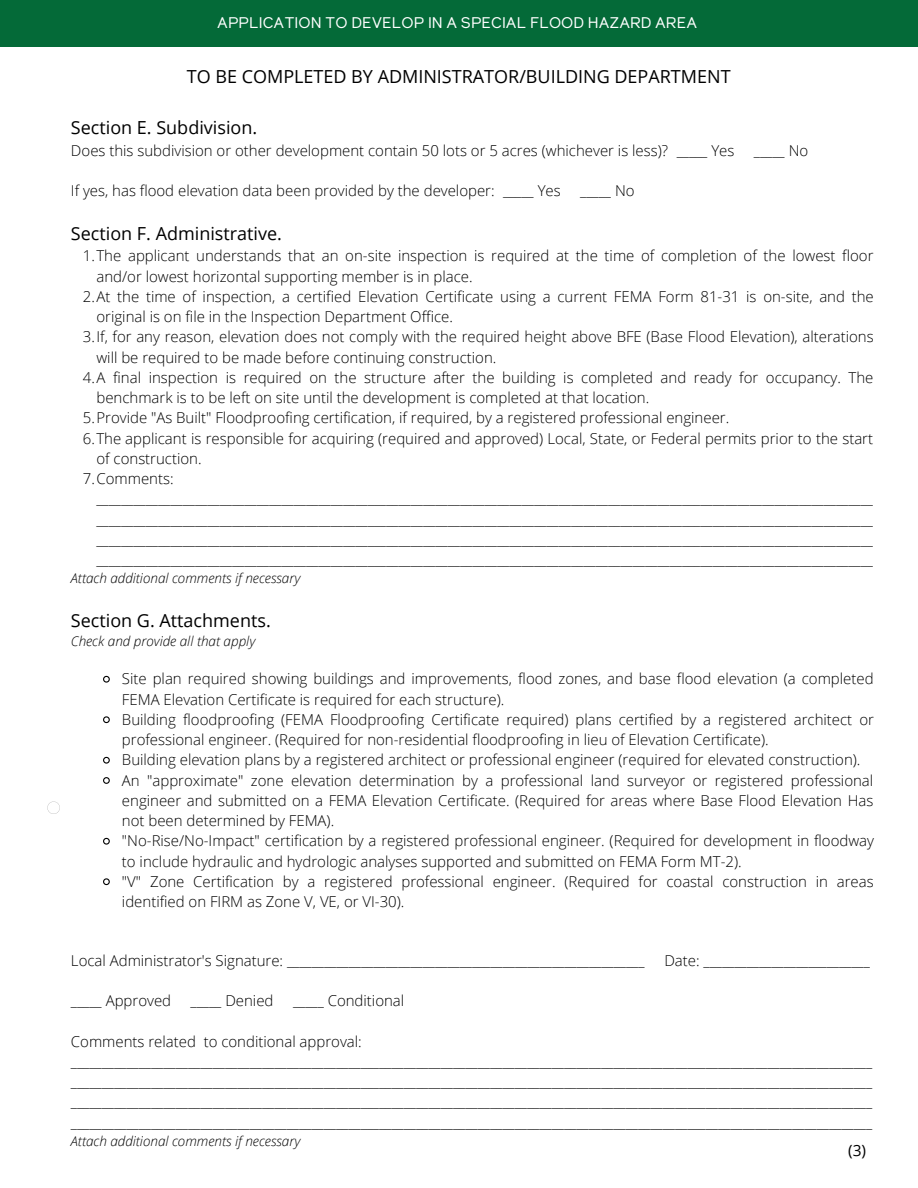
<style>
.page{position:relative;width:918px;height:1188px;background:#fff}
.page>*{position:absolute;margin:0;border:0;box-sizing:border-box;transform-origin:0 0}
.t1{font:18px "Open Sans";color:#000}
.t2{font:15.45px "Reader";color:#fff}
.t3{font:15.45px "Open Sans";color:#000}
.t4{font:300 15px/20.2px "Open Sans";color:#000}
.t5{font:italic 300 13.5px "Open Sans";color:#000}
</style>
<div class="page">
<div style="left:0;top:0;width:918px;height:46px;background:#046a38"></div>
<svg style="left:47px;top:802px;width:13px;height:12px"></svg>
<svg style="left:103px;top:675px;width:7px;height:8px"></svg>
<svg style="left:103px;top:716px;width:7px;height:8px"></svg>
<svg style="left:103px;top:756px;width:7px;height:8px"></svg>
<svg style="left:103px;top:777px;width:7px;height:7px"></svg>
<svg style="left:103px;top:837px;width:7px;height:8px"></svg>
<svg style="left:103px;top:878px;width:7px;height:8px"></svg>
<p class="t2" style="left:217px;top:16px;width:481px">APPLICATION TO DEVELOP IN A SPECIAL FLOOD HAZARD AREA</p>
<p class="t1" style="left:187px;top:64px;width:545px">TO BE COMPLETED BY ADMINISTRATOR/BUILDING DEPARTMENT</p>
<p class="t1" style="left:71px;top:115px;width:188px">Section E. Subdivision.</p>
<p class="t4" style="left:71px;top:140px;width:665px">Does this subdivision or other development contain 50 lots or 5 acres (whichever is less)? _____ Yes</p>
<p class="t4" style="left:754px;top:140px;width:56px">_____ No</p>
<p class="t4" style="left:71px;top:180px;width:491px">If yes, has flood elevation data been provided by the developer: _____ Yes</p>
<p class="t4" style="left:580px;top:180px;width:56px">_____ No</p>
<p class="t1" style="left:71px;top:221px;width:213px">Section F. Administrative.</p>
<p class="t4" style="left:96px;top:245px;width:779px;text-indent:-14px">1.The applicant understands that an on-site inspection is required at the time of completion of the lowest floor and/or lowest horizontal supporting member is in place.</p>
<p class="t4" style="left:96px;top:286px;width:779px;text-indent:-14px">2.At the time of inspection, a certified Elevation Certificate using a current FEMA Form 81-31 is on-site, and the original is on file in the Inspection Department Office.</p>
<p class="t4" style="left:96px;top:326px;width:779px;text-indent:-14px">3.If, for any reason, elevation does not comply with the required height above BFE (Base Flood Elevation), alterations will be required to be made before continuing construction.</p>
<p class="t4" style="left:96px;top:367px;width:779px;text-indent:-14px">4.A final inspection is required on the structure after the building is completed and ready for occupancy. The benchmark is to be left on site until the development is completed at that location.</p>
<p class="t4" style="left:83px;top:407px;width:648px">5.Provide "As Built" Floodproofing certification, if required, by a registered professional engineer.</p>
<p class="t4" style="left:96px;top:428px;width:778px;text-indent:-14px">6.The applicant is responsible for acquiring (required and approved) Local, State, or Federal permits prior to the start of construction.</p>
<p class="t4" style="left:96px;top:468px;width:778px;text-indent:-14px">7.Comments: ______________________________________________________________________________________________________________________________ ______________________________________________________________________________________________________________________________ ______________________________________________________________________________________________________________________________ ______________________________________________________________________________________________________________________________</p>
<p class="t5" style="left:71px;top:569px;width:231px">Attach additional comments if necessary</p>
<p class="t1" style="left:71px;top:608px;width:201px">Section G. Attachments.</p>
<p class="t5" style="left:71px;top:632px;width:186px">Check and provide all that apply</p>
<p class="t4" style="left:122px;top:668px;width:753px">Site plan required showing buildings and improvements, flood zones, and base flood elevation (a completed<br>FEMA Elevation Certificate is required for each structure).</p>
<p class="t4" style="left:122px;top:709px;width:753px">Building floodproofing (FEMA Floodproofing Certificate required) plans certified by a registered architect or professional engineer. (Required for non-residential floodproofing in lieu of Elevation Certificate).</p>
<p class="t4" style="left:122px;top:749px;width:740px">Building elevation plans by a registered architect or professional engineer (required for elevated construction).</p>
<p class="t4" style="left:122px;top:770px;width:753px;text-align:justify">An "approximate" zone elevation determination by a professional land surveyor or registered professional engineer and submitted on a FEMA Elevation Certificate. (Required for areas where Base Flood Elevation Has not been determined by FEMA).</p>
<p class="t4" style="left:122px;top:830px;width:754px">"No-Rise/No-Impact" certification by a registered professional engineer. (Required for development in floodway to include hydraulic and hydrologic analyses supported and submitted on FEMA Form MT-2).</p>
<p class="t4" style="left:122px;top:871px;width:753px">"V" Zone Certification by a registered professional engineer. (Required for coastal construction in areas identified on FIRM as Zone V, VE, or VI-30).</p>
<p class="t4" style="left:71px;top:950px;width:575px">Local Administrator's Signature: __________________________________________________________</p>
<p class="t4" style="left:664px;top:950px;width:207px">Date: ___________________________</p>
<p class="t4" style="left:71px;top:990px;width:102px">_____ Approved</p>
<p class="t4" style="left:191px;top:990px;width:84px">_____ Denied</p>
<p class="t4" style="left:293px;top:990px;width:113px">_____ Conditional</p>
<p class="t4" style="left:71px;top:1031px;width:803px">Comments related to conditional approval: __________________________________________________________________________________________________________________________________ __________________________________________________________________________________________________________________________________ __________________________________________________________________________________________________________________________________ __________________________________________________________________________________________________________________________________</p>
<p class="t5" style="left:71px;top:1131px;width:231px">Attach additional comments if necessary</p>
<p class="t3" style="left:848px;top:1139px;width:19px">(3)</p>
</div>
